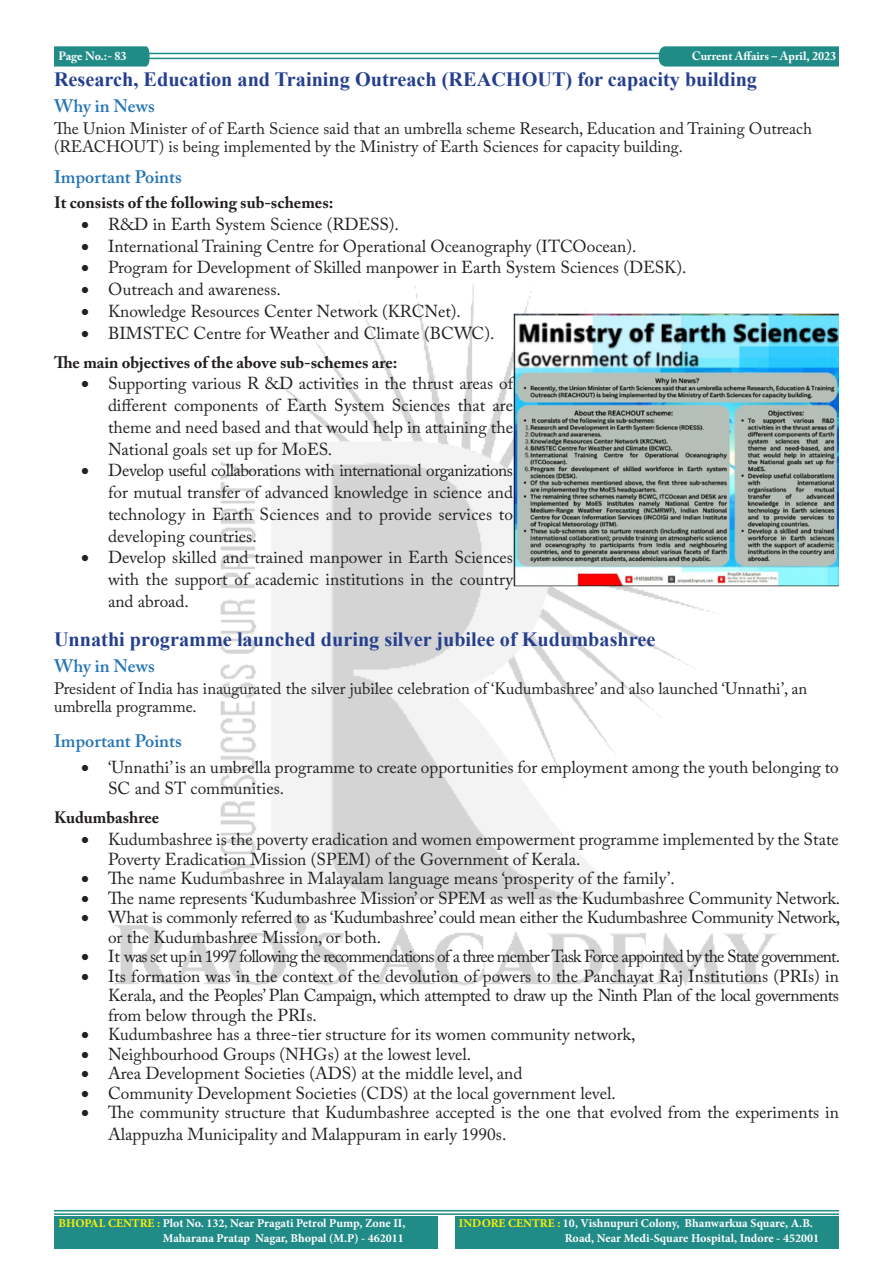
<style>
.page{position:relative;width:893px;height:1263px;background:#fff}
.page>*{position:absolute;margin:0;border:0;box-sizing:border-box;transform-origin:0 0}
.Main_Heading{font:700 20.25px "Times New Roman";color:#253f8e}
.Sub_heading{font:600 18px "Adobe Caslon Pro";color:#2374b6}
.t1{font:17.25px/21.8px "Adobe Caslon Pro";color:#231f20;text-align:justify}
.t2{font:17.25px/19.5px "Adobe Caslon Pro";letter-spacing:-.02em;color:#231f20}
.t3{font:17.25px "Adobe Caslon Pro";letter-spacing:-.05em;color:#231f20}
.List_Paragraph{font:16.5px/17.9px "Adobe Caslon Pro";color:#231f20}
.Black{font:700 16.5px "Adobe Caslon Pro";color:#231f20}
.t4{font:700 12px/15px "Minion Pro";color:#fff;text-align:right}
.t5{font:700 12px "Adobe Caslon Pro";color:#fff}
.s1{color:#fff101}
</style>
<div class="page">
<hr style="left:148px;top:53px;width:691px;height:1px;background:#208b87">
<hr style="left:148px;top:58px;width:690px;height:1px;background:#208b87">
<svg style="left:54px;top:46px;width:96px;height:21px;background:#2a908c"></svg>
<svg style="left:659px;top:46px;width:180px;height:21px;background:#29908c"></svg>
<hr style="left:54px;top:1210px;width:785px;height:1px;background:#208b87">
<hr style="left:54px;top:1213px;width:785px;height:2px;background:#208b87">
<div style="left:54px;top:1217px;width:383px;height:32px;background:#208b87"></div>
<div style="left:455px;top:1217px;width:384px;height:32px;background:#208b87"></div>
<img style="left:114px;top:284px;width:701px;height:702px">
<img style="left:514px;top:314px;width:325px;height:273px">
<p class="t5" style="left:59px;top:49px;width:70px">Page No.:- 83</p>
<p class="t5" style="left:692px;top:49px;width:146px">Current Affairs – April, 2023</p>
<p class="Main_Heading" style="left:54px;top:65px;width:705px">Research, Education and Training Outreach (REACHOUT) for capacity building</p>
<p class="Sub_heading" style="left:54px;top:96px;width:102px">Why in News</p>
<p class="List_Paragraph" style="left:54px;top:119px;width:759px">The Union Minister of of Earth Science said that an umbrella scheme Research, Education and Training Outreach (REACHOUT) is being implemented by the Ministry of Earth Sciences for capacity building.</p>
<p class="Sub_heading" style="left:54px;top:166px;width:129px">Important Points</p>
<p class="Black" style="left:54px;top:193px;width:281px">It consists of the following sub-schemes:</p>
<p class="t1" style="left:81px;top:213px;width:320px">• R&amp;D in Earth System Science (RDESS).</p>
<p class="t1" style="left:81px;top:235px;width:557px">• International Training Centre for Operational Oceanography (ITCOocean).</p>
<p class="t1" style="left:81px;top:256px;width:607px">• Program for Development of Skilled manpower in Earth System Sciences (DESK).</p>
<p class="t1" style="left:81px;top:278px;width:201px">• Outreach and awareness.</p>
<p class="t1" style="left:81px;top:300px;width:381px">• Knowledge Resources Center Network (KRCNet).</p>
<p class="t1" style="left:81px;top:322px;width:415px">• BIMSTEC Centre for Weather and Climate (BCWC).</p>
<p class="Black" style="left:54px;top:352px;width:345px">The main objectives of the above sub-schemes are:</p>
<p class="t1" style="left:108px;top:372px;width:407px;text-indent:-27px">• Supporting various R &amp;D activities in the thrust areas of different components of Earth System Sciences that are theme and need based and that would help in attaining the National goals set up for MoES.</p>
<p class="t1" style="left:108px;top:459px;width:407px;text-indent:-27px">• Develop useful collaborations with international organizations for mutual transfer of advanced knowledge in science and technology in Earth Sciences and to provide services to developing countries.</p>
<p class="t1" style="left:108px;top:546px;width:407px;text-indent:-27px">• Develop skilled and trained manpower in Earth Sciences with the support of academic institutions in the country and abroad.</p>
<p class="Main_Heading" style="left:54px;top:625px;width:603px">Unnathi programme launched during silver jubilee of Kudumbashree</p>
<p class="Sub_heading" style="left:54px;top:656px;width:102px">Why in News</p>
<p class="List_Paragraph" style="left:54px;top:679px;width:755px">President of India has inaugurated the silver jubilee celebration of ‘Kudumbashree’ and also launched ‘Unnathi’, an umbrella programme.</p>
<p class="Sub_heading" style="left:54px;top:730px;width:129px">Important Points</p>
<p class="t1" style="left:108px;top:756px;width:732px;text-indent:-27px">• ‘Unnathi’ is an umbrella programme to create opportunities for employment among the youth belonging to<br>SC and ST communities.</p>
<p class="Black" style="left:54px;top:808px;width:107px">Kudumbashree</p>
<p class="t1" style="left:108px;top:829px;width:732px;line-height:19.5px;text-indent:-27px">• Kudumbashree is the poverty eradication and women empowerment programme implemented by the State<br>Poverty Eradication Mission (SPEM) of the Government of Kerala.</p>
<p class="t1" style="left:81px;top:867px;width:595px">• The name Kudumbashree in Malayalam language means ‘prosperity of the family’.</p>
<p class="t1" style="left:81px;top:887px;width:761px">• The name represents ‘Kudumbashree Mission’ or SPEM as well as the Kudumbashree Community Network.</p>
<p class="t2" style="left:108px;top:907px;width:734px;text-indent:-27px">• What is commonly referred to as ‘Kudumbashree’ could mean either the Kudumbashree Community Network, or the Kudumbashree Mission, or both.</p>
<p class="t3" style="left:81px;top:946px;width:761px">• It was set up in 1997 following the recommendations of a three member Task Force appointed by the State government.</p>
<p class="t1" style="left:108px;top:966px;width:733px;line-height:19.5px;text-indent:-27px">• Its formation was in the context of the devolution of powers to the Panchayat Raj Institutions (PRIs) in Kerala, and the Peoples’ Plan Campaign, which attempted to draw up the Ninth Plan of the local governments from below through the PRIs.</p>
<p class="t1" style="left:81px;top:1023px;width:556px">• Kudumbashree has a three-tier structure for its women community network,</p>
<p class="t1" style="left:81px;top:1043px;width:392px">• Neighbourhood Groups (NHGs) at the lowest level.</p>
<p class="t1" style="left:81px;top:1062px;width:443px">• Area Development Societies (ADS) at the middle level, and</p>
<p class="t1" style="left:81px;top:1082px;width:536px">• Community Development Societies (CDS) at the local government level.</p>
<p class="t1" style="left:108px;top:1101px;width:732px;text-indent:-27px">• The community structure that Kudumbashree accepted is the one that evolved from the experiments in<br>Alappuzha Municipality and Malappuram in early 1990s.</p>
<p class="t4" style="left:59px;top:1215px;width:348px"><span class="s1">BHOPAL CENTRE :</span> Plot No. 132, Near Pragati Petrol Pump, Zone II,<br>Maharana Pratap Nagar, Bhopal (M.P) - 462011</p>
<p class="t4" style="left:565px;top:1215px;width:256px;text-align:left;text-indent:-106px"><span class="s1">INDORE CENTRE :</span> 10, Vishnupuri Colony, Bhanwarkua Square, A.B.<br>Road, Near Medi-Square Hospital, Indore - 452001</p>
</div>
